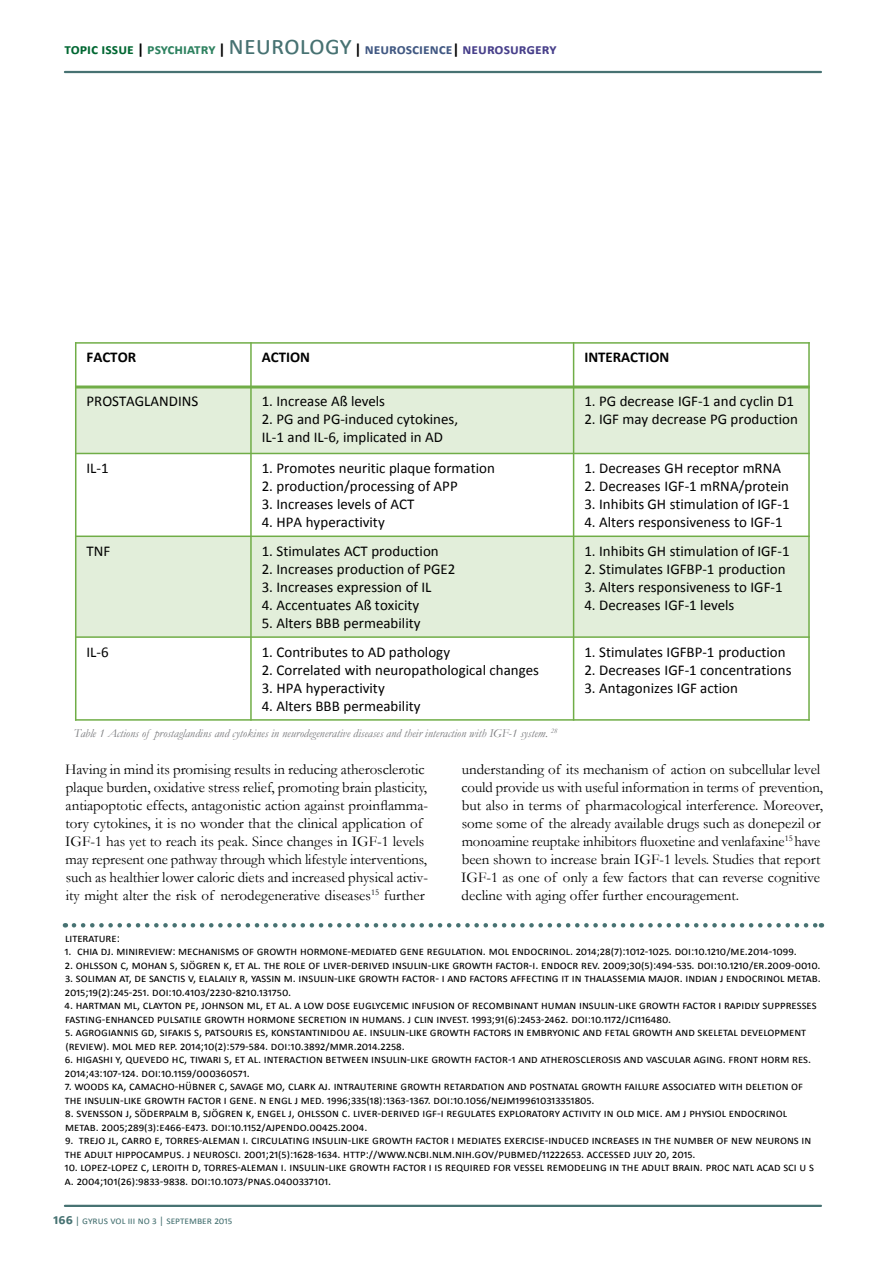
<style>
.page{position:relative;width:893px;height:1263px;background:#fff}
.page>*{position:absolute;margin:0;border:0;box-sizing:border-box;transform-origin:0 0}
.t1{font:15px/18px "Garamond";color:#000}
.t2{font:15px/18px "Calibri";color:#000}
.t3{font:700 15px "Calibri";color:#425983}
.t4{font:700 15px "Calibri";color:#000}
.t5{font:12px/13.5px "Calibri";color:#000}
.t6{font:italic 12px "Garamond";color:#77787b}
.t7{font:10.5px "Calibri";color:#477272}
.s1{color:#006732}
.s2{color:#000}
.s3{color:#2e8260}
.s4{font-weight:400;font-size:27px;color:#477272}
.s5{color:#48408b}
.s6{font-weight:700;font-size:15px}
</style>
<div class="page">
<hr style="left:65px;top:1205px;width:756px;height:2px;background:#477272">
<hr style="left:65px;top:71px;width:756px;height:2px;background:#477272">
<svg style="left:74px;top:923px;width:748px;height:4px"></svg>
<div style="left:76px;top:387px;width:175px;height:66px;background:#e2eeda"></div>
<div style="left:251px;top:387px;width:323px;height:66px;background:#e2eeda"></div>
<div style="left:574px;top:387px;width:235px;height:66px;background:#e2eeda"></div>
<div style="left:76px;top:536px;width:175px;height:101px;background:#e2eeda"></div>
<div style="left:251px;top:536px;width:323px;height:101px;background:#e2eeda"></div>
<div style="left:574px;top:536px;width:235px;height:101px;background:#e2eeda"></div>
<hr style="left:250px;top:342px;width:2px;height:379px;background:#70ad47">
<hr style="left:573px;top:342px;width:1px;height:379px;background:#70ad47">
<hr style="left:75px;top:385px;width:735px;height:3px;background:#70ad47">
<hr style="left:75px;top:453px;width:735px;height:1px;background:#70ad47">
<hr style="left:75px;top:535px;width:735px;height:2px;background:#70ad47">
<hr style="left:75px;top:636px;width:735px;height:2px;background:#70ad47">
<hr style="left:75px;top:342px;width:1px;height:379px;background:#70ad47">
<hr style="left:808px;top:342px;width:2px;height:379px;background:#70ad47">
<hr style="left:75px;top:342px;width:735px;height:2px;background:#70ad47">
<hr style="left:75px;top:719px;width:735px;height:2px;background:#70ad47">
<p class="t3" style="left:65px;top:39px;width:493px"><span class="s1">Topic issue</span> <span class="s2">|</span> <span class="s3">psychiatry</span> <span class="s2">|</span> <span class="s4">n eurology</span> <span class="s2">|</span> neuroscience<span class="s2">|</span> <span class="s5">neurosurgery</span></p>
<p class="t4" style="left:87px;top:348px;width:51px">FACTOR</p>
<p class="t4" style="left:262px;top:348px;width:50px">ACTION</p>
<p class="t4" style="left:584px;top:348px;width:87px">INTERACTION</p>
<p class="t2" style="left:87px;top:392px;width:113px">PROSTAGLANDINS</p>
<p class="t2" style="left:262px;top:392px;width:125px">1. Increase Aß levels</p>
<p class="t2" style="left:262px;top:410px;width:198px">2. PG and PG-induced cytokines,<br>IL-1 and IL-6, implicated in AD</p>
<p class="t2" style="left:584px;top:392px;width:211px">1. PG decrease IGF-1 and cyclin D1</p>
<p class="t2" style="left:584px;top:410px;width:215px">2. IGF may decrease PG production</p>
<p class="t2" style="left:87px;top:459px;width:24px">IL-1</p>
<p class="t2" style="left:262px;top:459px;width:235px">1. Promotes neuritic plaque formation</p>
<p class="t2" style="left:262px;top:477px;width:197px">2. production/processing of APP</p>
<p class="t2" style="left:262px;top:495px;width:154px">3. Increases levels of ACT</p>
<p class="t2" style="left:262px;top:513px;width:125px">4. HPA hyperactivity</p>
<p class="t2" style="left:87px;top:542px;width:25px">TNF</p>
<p class="t2" style="left:262px;top:542px;width:179px">1. Stimulates ACT production</p>
<p class="t2" style="left:262px;top:560px;width:195px">2. Increases production of PGE2</p>
<p class="t2" style="left:262px;top:578px;width:171px">3. Increases expression of IL</p>
<p class="t2" style="left:262px;top:596px;width:159px">4. Accentuates Aß toxicity</p>
<p class="t2" style="left:262px;top:614px;width:160px">5. Alters BBB permeability</p>
<p class="t2" style="left:87px;top:643px;width:24px">IL-6</p>
<p class="t2" style="left:262px;top:643px;width:190px">1. Contributes to AD pathology</p>
<p class="t2" style="left:262px;top:661px;width:279px">2. Correlated with neuropathological changes</p>
<p class="t2" style="left:262px;top:679px;width:125px">3. HPA hyperactivity</p>
<p class="t2" style="left:262px;top:697px;width:160px">4. Alters BBB permeability</p>
<p class="t2" style="left:584px;top:459px;width:198px">1. Decreases GH receptor mRNA</p>
<p class="t2" style="left:584px;top:477px;width:206px">2. Decreases IGF-1 mRNA/protein</p>
<p class="t2" style="left:584px;top:495px;width:207px">3. Inhibits GH stimulation of IGF-1</p>
<p class="t2" style="left:584px;top:513px;width:200px">4. Alters responsiveness to IGF-1</p>
<p class="t2" style="left:584px;top:542px;width:207px">1. Inhibits GH stimulation of IGF-1</p>
<p class="t2" style="left:584px;top:560px;width:203px">2. Stimulates IGFBP-1 production</p>
<p class="t2" style="left:584px;top:578px;width:200px">3. Alters responsiveness to IGF-1</p>
<p class="t2" style="left:584px;top:596px;width:152px">4. Decreases IGF-1 levels</p>
<p class="t2" style="left:584px;top:643px;width:203px">1. Stimulates IGFBP-1 production</p>
<p class="t2" style="left:584px;top:661px;width:209px">2. Decreases IGF-1 concentrations</p>
<p class="t2" style="left:584px;top:679px;width:155px">3. Antagonizes IGF action</p>
<p class="t6" style="left:74px;top:725px;width:485px">Table 1 Actions of prostaglandins and cytokines in neurodegenerative diseases and their interaction with IGF-1 system. <sup>28</sup></p>
<p class="t1" style="left:461px;top:760px;width:363px">understanding of its mechanism of action on subcellular level could provide us with useful information in terms of prevention, but also in terms of pharmacological interference. Moreover, some some of the already available drugs such as donepezil or monoamine reuptake inhibitors fluoxetine and venlafaxine<sup>15</sup> have been shown to increase brain IGF-1 levels. Studies that report IGF-1 as one of only a few factors that can reverse cognitive decline with aging offer further encouragement.</p>
<p class="t1" style="left:65px;top:760px;width:364px">Having in mind its promising results in reducing atherosclerotic plaque burden, oxidative stress relief, promoting brain plasticity, antiapoptotic effects, antagonistic action against proinflamma&shy;tory cytokines, it is no wonder that the clinical application of IGF-1 has yet to reach its peak. Since changes in IGF-1 levels may represent one pathway through which lifestyle interventions, such as healthier lower caloric diets and increased physical activ&shy;ity might alter the risk of nerodegenerative diseases<sup>15</sup> further</p>
<p class="t5" style="left:65px;top:931px;width:56px">Literature:</p>
<p class="t5" style="left:65px;top:944px;width:733px">1. Chia DJ . M inireview: mechanisms of growth hormone-mediated gene regulation. Mol Endocrinol. 2014;28(7):1012-1025. doi:10.1210/me.2014-1099.</p>
<p class="t5" style="left:65px;top:958px;width:757px">2. Ohlsson C, Mohan S, Sjögren K, et al. The role of liver-derived insulin-like growth factor-I . Endocr Rev. 2009;30(5):494-535. doi:10.1210/er.2009-0010.</p>
<p class="t5" style="left:65px;top:971px;width:757px">3. Soliman AT, De Sanctis V, Elalaily R, Yassin M . I nsulin-like growth factor- I and factors aff ecting it in thalassemia major. I ndian J Endocrinol M etab.<br>2015;19(2):245-251. doi:10.4103/2230-8210.131750.</p>
<p class="t5" style="left:65px;top:998px;width:754px">4. Hartman ML, Clayton PE, Johnson ML, et al. A low dose euglycemic infusion of recombinant human insulin-like growth factor I rapidly suppresses fasting-enhanced pulsatile growth hormone secretion in humans. J Clin I nvest. 1993;91(6):2453-2462. doi:10.1172/JCI116480.</p>
<p class="t5" style="left:65px;top:1025px;width:742px">5. Ag rogiannis GD, Sifakis S, Patsouris ES, Konstantinidou AE. I nsulin-like growth factors in embryonic and fetal growth and skeletal development (Review). Mol M ed Rep. 2014;10(2):579-584. doi:10.3892/mmr.2014.2258.</p>
<p class="t5" style="left:65px;top:1052px;width:748px">6. H igashi Y, Quevedo H C, Tiwari S, et al. I nteraction between insulin-like growth factor-1 and atherosclerosis and vascular aging. Front H orm Res.<br>2014;43:107-124. doi:10.1159/000360571.</p>
<p class="t5" style="left:65px;top:1079px;width:738px">7. Woods KA, Camacho-H übner C, Savage MO, Clark AJ . I ntrauterine growth retardation and postnatal growth failure associated with deletion of the insulin-like growth factor I gene. N Engl J M ed. 1996;335(18):1363-1367. doi:10.1056/NEJM</p>
<p class="t5" style="left:516px;top:1093px;width:80px">199610313351805.</p>
<p class="t5" style="left:65px;top:1106px;width:723px">8. Svensson J, Söderpalm B, Sjögren K, Engel J, Ohlsson C. Liver-derived IGF-I regulates exploratory activity in old mice. Am J Physiol Endocrinol<br>M etab. 2005;289(3):E466-E473. doi:10.1152/ajpendo.00425.2004.</p>
<p class="t5" style="left:65px;top:1133px;width:748px">9. Trejo JL, Carro E, Torres-Aleman I . Circulating insulin-like growth factor I mediates exercise-induced increases in the number of new neurons in the adult hippocampus. J N eurosci. 2001;21(5):1628-1634. http://www</p>
<p class="t5" style="left:405px;top:1147px;width:292px">.ncbi.nlm.nih.gov/pubmed/11222653. Accessed July 20, 2015.</p>
<p class="t5" style="left:65px;top:1160px;width:750px">10. Lopez-Lopez C, LeRoith D, Torres-Aleman I . I nsulin-like growth factor I is required for vessel remodeling in the adult brain. Proc Natl Acad Sci U S<br>A. 2004;101(26):9833-9838. doi:10.1073/pnas.0400337101.</p>
<p class="t7" style="left:54px;top:1214px;width:180px"><span class="s6">166</span> | Gyrus Vol III No 3 | September 2015</p>
</div>
